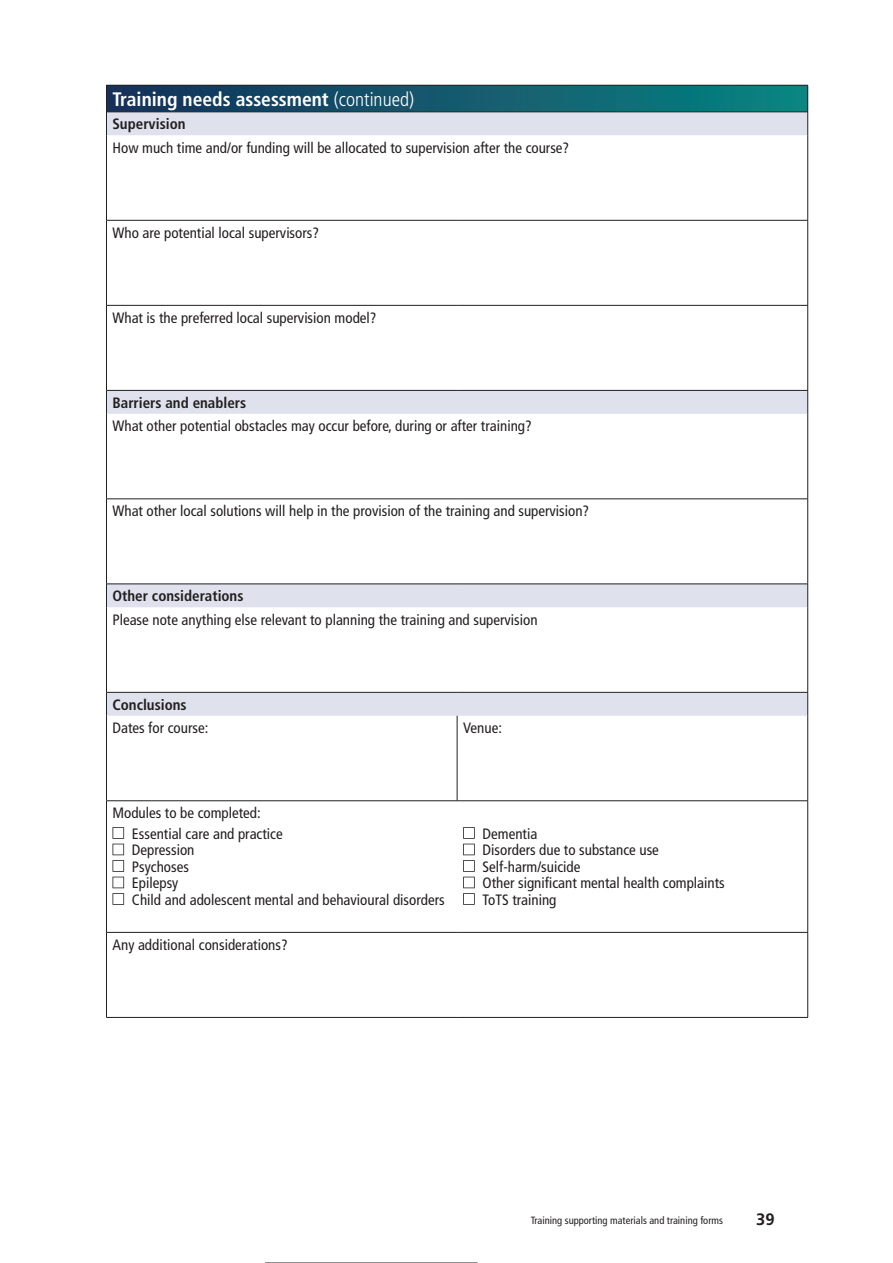
<style>
.page{position:relative;width:893px;height:1263px;background:#fff}
.page>*{position:absolute;margin:0;border:0;box-sizing:border-box;transform-origin:0 0}
.Table_text{font:700 condensed 19.5px "Frutiger";color:#fff}
.t1{font:700 16.5px "Frutiger";color:#231f20}
.Table_text-2{font:condensed 15px "Frutiger";color:#231f20}
.Table_text_bullet_le{font:condensed 15px "Frutiger";color:#231f20}
.Table_text-3{font:700 condensed 15px "Frutiger";color:#231f20}
.t2{font:condensed 10.5px "Frutiger";color:#231f20}
.s1{font-weight:300}
</style>
<div class="page">
<hr style="left:265px;top:1262px;width:213px;height:1px;background:#231f20">
<div style="left:106px;top:85px;width:702px;height:27px;background:linear-gradient(to right,#16305a,#0b8582)"></div>
<svg style="left:107px;top:113px;width:700px;height:603px"></svg>
<hr style="left:106px;top:85px;width:351px;height:1px;background:#231f20">
<hr style="left:457px;top:85px;width:351px;height:1px;background:#231f20">
<hr style="left:106px;top:112px;width:351px;height:1px;background:#231f20">
<svg style="left:106px;top:85px;width:1px;height:50px"></svg>
<hr style="left:457px;top:112px;width:351px;height:1px;background:#231f20">
<svg style="left:807px;top:85px;width:1px;height:50px"></svg>
<hr style="left:106px;top:135px;width:1px;height:85px;background:#231f20">
<hr style="left:807px;top:135px;width:1px;height:85px;background:#231f20">
<hr style="left:106px;top:220px;width:1px;height:85px;background:#231f20">
<hr style="left:807px;top:220px;width:1px;height:85px;background:#231f20">
<hr style="left:106px;top:306px;width:1px;height:84px;background:#231f20">
<hr style="left:807px;top:306px;width:1px;height:84px;background:#231f20">
<hr style="left:106px;top:390px;width:351px;height:1px;background:#231f20">
<svg style="left:106px;top:391px;width:1px;height:23px"></svg>
<hr style="left:457px;top:390px;width:351px;height:1px;background:#231f20">
<svg style="left:807px;top:391px;width:1px;height:23px"></svg>
<hr style="left:106px;top:414px;width:1px;height:85px;background:#231f20">
<hr style="left:807px;top:414px;width:1px;height:85px;background:#231f20">
<hr style="left:106px;top:499px;width:1px;height:85px;background:#231f20">
<hr style="left:807px;top:499px;width:1px;height:85px;background:#231f20">
<hr style="left:106px;top:584px;width:351px;height:1px;background:#231f20">
<svg style="left:106px;top:584px;width:1px;height:23px"></svg>
<hr style="left:457px;top:584px;width:351px;height:1px;background:#231f20">
<svg style="left:807px;top:584px;width:1px;height:23px"></svg>
<hr style="left:106px;top:607px;width:1px;height:85px;background:#231f20">
<hr style="left:807px;top:607px;width:1px;height:85px;background:#231f20">
<hr style="left:106px;top:692px;width:351px;height:1px;background:#231f20">
<svg style="left:106px;top:692px;width:1px;height:24px"></svg>
<hr style="left:457px;top:692px;width:351px;height:1px;background:#231f20">
<svg style="left:807px;top:692px;width:1px;height:24px"></svg>
<hr style="left:106px;top:716px;width:1px;height:84px;background:#231f20">
<hr style="left:457px;top:716px;width:1px;height:84px;background:#231f20">
<hr style="left:807px;top:716px;width:1px;height:84px;background:#231f20">
<hr style="left:106px;top:800px;width:351px;height:1px;background:#231f20">
<hr style="left:106px;top:801px;width:1px;height:131px;background:#231f20">
<hr style="left:457px;top:800px;width:351px;height:1px;background:#231f20">
<hr style="left:807px;top:801px;width:1px;height:131px;background:#231f20">
<hr style="left:106px;top:932px;width:351px;height:1px;background:#231f20">
<hr style="left:106px;top:932px;width:1px;height:85px;background:#231f20">
<hr style="left:457px;top:932px;width:351px;height:1px;background:#231f20">
<hr style="left:807px;top:932px;width:1px;height:85px;background:#231f20">
<hr style="left:106px;top:1017px;width:351px;height:1px;background:#231f20">
<hr style="left:457px;top:1017px;width:351px;height:1px;background:#231f20">
<hr style="left:106px;top:220px;width:351px;height:1px;background:#231f20">
<hr style="left:457px;top:220px;width:351px;height:1px;background:#231f20">
<hr style="left:106px;top:305px;width:351px;height:1px;background:#231f20">
<hr style="left:457px;top:305px;width:351px;height:1px;background:#231f20">
<hr style="left:106px;top:499px;width:351px;height:1px;background:#231f20">
<hr style="left:457px;top:499px;width:351px;height:1px;background:#231f20">
<svg style="left:112px;top:827px;width:12px;height:78px"></svg>
<svg style="left:463px;top:827px;width:12px;height:78px"></svg>
<p class="Table_text" style="left:112px;top:88px;width:303px">Training needs assessment <span class="s1">(continued)</span></p>
<p class="Table_text-3" style="left:112px;top:115px;width:75px">Supervision</p>
<p class="Table_text-2" style="left:112px;top:139px;width:458px">How much time and/or funding will be allocated to supervision after the course?</p>
<p class="Table_text-2" style="left:112px;top:224px;width:208px">Who are potential local supervisors?</p>
<p class="Table_text-2" style="left:112px;top:309px;width:266px">What is the preferred local supervision model?</p>
<p class="Table_text-3" style="left:112px;top:394px;width:135px">Barriers and enablers</p>
<p class="Table_text-2" style="left:112px;top:417px;width:421px">What other potential obstacles may occur before, during or after training?</p>
<p class="Table_text-2" style="left:112px;top:502px;width:478px">What other local solutions will help in the provision of the training and supervision?</p>
<p class="Table_text-3" style="left:112px;top:587px;width:133px">Other considerations</p>
<p class="Table_text-2" style="left:112px;top:611px;width:427px">Please note anything else relevant to planning the training and supervision</p>
<p class="Table_text-3" style="left:112px;top:695px;width:76px">Conclusions</p>
<p class="Table_text-2" style="left:112px;top:719px;width:97px">Dates for course:</p>
<p class="Table_text-2" style="left:463px;top:719px;width:40px">Venue:</p>
<p class="Table_text-2" style="left:112px;top:804px;width:150px">Modules to be completed:</p>
<p class="Table_text_bullet_le" style="left:132px;top:825px;width:152px">Essential care and practice</p>
<p class="Table_text_bullet_le" style="left:132px;top:841px;width:64px">Depression</p>
<p class="Table_text_bullet_le" style="left:132px;top:858px;width:58px">Psychoses</p>
<p class="Table_text_bullet_le" style="left:132px;top:874px;width:48px">Epilepsy</p>
<p class="Table_text_bullet_le" style="left:132px;top:891px;width:314px">Child and adolescent mental and behavioural disorders</p>
<p class="Table_text-2" style="left:112px;top:936px;width:177px">Any additional considerations?</p>
<p class="Table_text_bullet_le" style="left:483px;top:825px;width:56px">Dementia</p>
<p class="Table_text_bullet_le" style="left:483px;top:841px;width:178px">Disorders due to substance use</p>
<p class="Table_text_bullet_le" style="left:483px;top:858px;width:99px">Self-harm/suicide</p>
<p class="Table_text_bullet_le" style="left:483px;top:874px;width:244px">Other significant mental health complaints</p>
<p class="Table_text_bullet_le" style="left:483px;top:891px;width:75px">ToTS training</p>
<p class="t2" style="left:531px;top:1214px;width:194px">Training supporting materials and training forms</p>
<p class="t1" style="left:756px;top:1210px;width:20px">39</p>
</div>
